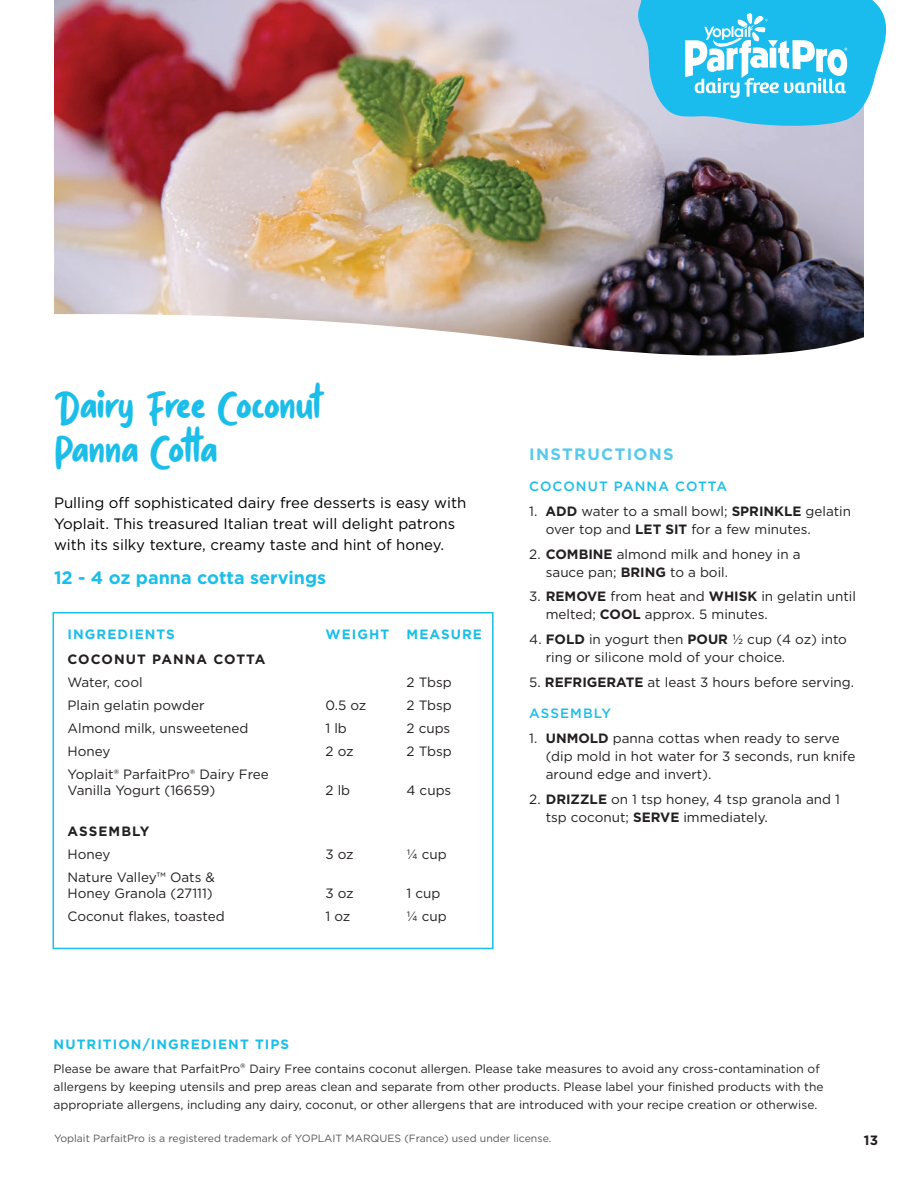
<style>
.page{position:relative;width:918px;height:1188px;background:#fff}
.page>*{position:absolute;margin:0;border:0;box-sizing:border-box;transform-origin:0 0}
.t1{font:43.5px/44.1px "Slime Yogurt";color:#1bbee8}
.t2{font:700 18px "Gotham";color:#1bbee8}
.t3{font:700 16.5px "Gotham";letter-spacing:.08em;color:#58c9ec}
.t4{font:15px/21px "Gotham";color:#000}
.t5{font:13.5px/18px "Gotham";color:#231f20}
.t6{font:700 13.5px "Gotham";letter-spacing:.08em;color:#1bbee8}
.t7{font:700 13.5px "Gotham";letter-spacing:.08em;color:#231f20}
.t8{font:500 13.5px "Gotham";letter-spacing:.08em;color:#1bbee8}
.t9{font:12px/18px "Gotham";color:#231f20}
.t10{font:10.5px "Gotham";color:#57585a}
.s1{font-weight:700}
.s2{font-size:13.5px}
</style>
<div class="page">
<div style="left:53px;top:612px;width:441px;height:337px;border:2px solid #1bbee8"></div>
<img style="left:54px;top:0;width:810px;height:303px">
<svg style="left:638px;top:0;width:249px;height:126px"></svg>
<svg style="left:54px;top:303px;width:810px;height:53px"></svg>
<p class="t1" style="left:54px;top:382px;width:268px">Dairy Free Coconut<br>Panna Cotta</p>
<p class="t4" style="left:54px;top:492px;width:414px">Pulling off sophisticated dairy free desserts is easy with<br>Yoplait. This treasured Italian treat will delight patrons with its silky texture, creamy taste and hint of honey.</p>
<p class="t2" style="left:54px;top:566px;width:274px">12 - 4 oz panna cotta servings</p>
<p class="t6" style="left:68px;top:625px;width:109px">INGREDIENTS</p>
<p class="t6" style="left:326px;top:625px;width:65px">WEIGHT</p>
<p class="t6" style="left:407px;top:625px;width:77px">MEASURE</p>
<p class="t7" style="left:68px;top:650px;width:199px">COCONUT PANNA COTTA</p>
<p class="t5" style="left:68px;top:673px;width:77px">Water, cool</p>
<p class="t5" style="left:407px;top:673px;width:47px">2 Tbsp</p>
<p class="t5" style="left:68px;top:696px;width:139px">Plain gelatin powder</p>
<p class="t5" style="left:326px;top:696px;width:42px">0.5 oz</p>
<p class="t5" style="left:407px;top:696px;width:47px">2 Tbsp</p>
<p class="t5" style="left:68px;top:719px;width:183px">Almond milk, unsweetened</p>
<p class="t5" style="left:326px;top:719px;width:23px">1 lb</p>
<p class="t5" style="left:407px;top:719px;width:45px">2 cups</p>
<p class="t5" style="left:68px;top:742px;width:44px">Honey</p>
<p class="t5" style="left:326px;top:742px;width:30px">2 oz</p>
<p class="t5" style="left:407px;top:742px;width:47px">2 Tbsp</p>
<p class="t5" style="left:68px;top:765px;width:203px;line-height:16.2px">Yoplait® ParfaitPro® Dairy Free<br>Vanilla Yogurt (16659)</p>
<p class="t5" style="left:326px;top:781px;width:26px">2 lb</p>
<p class="t5" style="left:407px;top:781px;width:46px">4 cups</p>
<p class="t7" style="left:68px;top:822px;width:84px">ASSEMBLY</p>
<p class="t5" style="left:68px;top:845px;width:44px">Honey</p>
<p class="t5" style="left:326px;top:845px;width:30px">3 oz</p>
<p class="t5" style="left:407px;top:845px;width:42px">¼ cup</p>
<p class="t5" style="left:68px;top:868px;width:149px;line-height:16.2px">Nature Valley™ Oats &amp;<br>Honey Granola (27111)</p>
<p class="t5" style="left:326px;top:884px;width:30px">3 oz</p>
<p class="t5" style="left:407px;top:884px;width:35px">1 cup</p>
<p class="t5" style="left:68px;top:907px;width:159px">Coconut flakes, toasted</p>
<p class="t5" style="left:326px;top:907px;width:26px">1 oz</p>
<p class="t5" style="left:407px;top:907px;width:42px">¼ cup</p>
<p class="t3" style="left:529px;top:443px;width:146px">INSTRUCTIONS</p>
<p class="t8" style="left:529px;top:477px;width:199px">COCONUT PANNA COTTA</p>
<p class="t5" style="left:546px;top:502px;width:307px;text-indent:-16px">1. <span class="s1">ADD</span> water to a small bowl; <span class="s1">SPRINKLE</span> gelatin over top and <span class="s1">LET SIT</span> for a few minutes.</p>
<p class="t5" style="left:546px;top:545px;width:256px;text-indent:-16px">2. <span class="s1">COMBINE</span> almond milk and honey in a sauce pan; <span class="s1">BRING</span> to a boil.</p>
<p class="t5" style="left:546px;top:587px;width:312px;text-indent:-16px">3. <span class="s1">REMOVE</span> from heat and <span class="s1">WHISK</span> in gelatin until melted; <span class="s1">COOL</span> approx. 5 minutes.</p>
<p class="t5" style="left:546px;top:630px;width:303px;text-indent:-16px">4. <span class="s1">FOLD</span> in yogurt then <span class="s1">POUR</span> ½ cup (4 oz) into ring or silicone mold of your choice.</p>
<p class="t5" style="left:529px;top:673px;width:326px">5. <span class="s1">REFRIGERATE</span> at least 3 hours before serving.</p>
<p class="t8" style="left:529px;top:705px;width:83px">ASSEMBLY</p>
<p class="t5" style="left:546px;top:729px;width:311px;text-indent:-16px">1. <span class="s1">UNMOLD</span> panna cottas when ready to serve (dip mold in hot water for 3 seconds, run knife around edge and invert).</p>
<p class="t5" style="left:546px;top:790px;width:296px;text-indent:-16px">2. <span class="s1">DRIZZLE</span> on 1 tsp honey, 4 tsp granola and 1 tsp coconut; <span class="s1">SERVE</span> immediately.</p>
<p class="t6" style="left:54px;top:1035px;width:237px">NUTRITION/INGREDIENT TIPS</p>
<p class="t9" style="left:54px;top:1060px;width:771px">Please be aware that ParfaitPro<span class="s2">®</span> Dairy Free contains coconut allergen. Please take measures to avoid any cross-contamination of allergens by keeping utensils and prep areas clean and separate from other products. Please label your finished products with the appropriate allergens, including any dairy, coconut, or other allergens that are introduced with your recipe creation or otherwise.</p>
<p class="t10" style="left:54px;top:1132px;width:499px">Yoplait ParfaitPro is a registered trademark of YOPLAIT MARQUES (France) used under license.</p>
<p class="t7" style="left:864px;top:1131px;width:16px">13</p>
</div>
